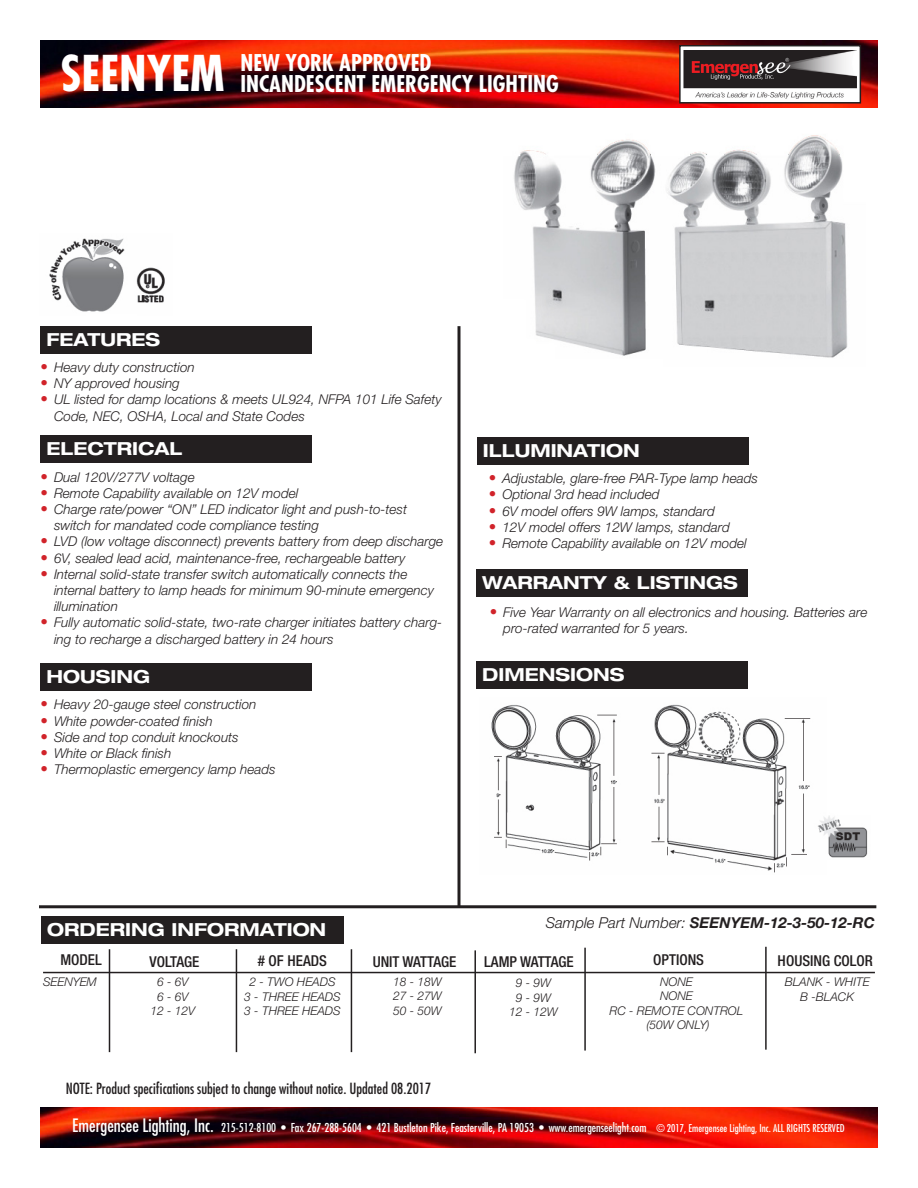
<style>
.page{position:relative;width:918px;height:1188px;background:#fff}
.page>*{position:absolute;margin:0;border:0;box-sizing:border-box;transform-origin:0 0}
.t1{font:700 condensed 48px "Futura Std";color:#fff}
.t2{font:700 condensed 22.5px "Futura Std";color:#fff}
.t3{font:700 expanded 18px "Helvetica Neue LT Std";color:#fff}
.t4{font:condensed 15px "Futura Std";color:#231f20}
.t5{font:500 condensed 15px "Helvetica Neue LT Std";color:#231f20}
.t6{font:italic 700 15px "Helvetica Neue LT Std";color:#231f20}
.t7{font:italic 300 13.5px/16.2px "Helvetica Neue LT Std";color:#231f20}
.t8{font:condensed 12px "Futura Std";color:#fff}
.t9{font:italic 300 12px/14.4px "Helvetica Neue LT Std";color:#231f20;text-align:center}
.s1{font-size:15px;color:#d1232a}
.s2{color:#fff}
.s3{font-weight:300}
.s4{font-size:18px}
.s5{font-size:10.5px}
</style>
<div class="page">
<img style="left:40px;top:40px;width:838px;height:68px">
<img style="left:40px;top:1107px;width:838px;height:41px">
<div style="left:680px;top:46px;width:180px;height:57px;background:#fff"></div>
<div style="left:679px;top:45px;width:182px;height:59px;border:2px solid #231f20"></div>
<img style="left:684px;top:50px;width:173px;height:49px">
<img style="left:514px;top:135px;width:334px;height:223px">
<hr style="left:458px;top:326px;width:2px;height:581px;background:#231f20">
<hr style="left:39px;top:905px;width:837px;height:3px;background:#231f20">
<img style="left:49px;top:238px;width:116px;height:74px">
<div style="left:40px;top:326px;width:272px;height:27px;background:#231f20"></div>
<div style="left:476px;top:661px;width:272px;height:27px;background:#231f20"></div>
<div style="left:41px;top:917px;width:303px;height:27px;background:#231f20"></div>
<hr style="left:43px;top:972px;width:832px;height:1px;background:#231f20">
<hr style="left:109px;top:949px;width:1px;height:103px;background:#231f20">
<hr style="left:236px;top:949px;width:1px;height:103px;background:#231f20">
<div style="left:476px;top:570px;width:272px;height:27px;background:#231f20"></div>
<hr style="left:351px;top:949px;width:1px;height:103px;background:#231f20">
<hr style="left:474px;top:950px;width:2px;height:103px;background:#231f20">
<hr style="left:584px;top:948px;width:2px;height:103px;background:#231f20">
<img style="left:491px;top:704px;width:377px;height:169px">
<hr style="left:765px;top:947px;width:2px;height:103px;background:#231f20">
<div style="left:40px;top:436px;width:272px;height:27px;background:#231f20"></div>
<div style="left:40px;top:663px;width:272px;height:28px;background:#231f20"></div>
<div style="left:477px;top:437px;width:272px;height:28px;background:#231f20"></div>
<p class="t1" style="left:60px;top:43px;width:166px">SEENYEM</p>
<p class="t2" style="left:240px;top:49px;width:192px">NEW YORK APPROVED</p>
<p class="t2" style="left:240px;top:70px;width:320px">INCANDESCENT EMERGENCY LIGHTING</p>
<p class="t3" style="left:46px;top:328px;width:115px">FEATURES</p>
<p class="t7" style="left:40px;top:359px;width:156px"><span class="s1">•</span> Heavy duty construction</p>
<p class="t7" style="left:40px;top:375px;width:141px"><span class="s1">•</span> NY approved housing</p>
<p class="t7" style="left:54px;top:391px;width:389px;text-indent:-14px"><span class="s1">•</span> UL listed for damp locations &amp; meets UL924, NFPA 101 Life Safety<br>Code, NEC, OSHA, Local and State Codes</p>
<p class="t3" style="left:46px;top:438px;width:137px">ELECTRICAL</p>
<p class="t7" style="left:40px;top:469px;width:156px"><span class="s1">•</span> Dual 120V/277V voltage</p>
<p class="t7" style="left:40px;top:485px;width:259px"><span class="s1">•</span> Remote Capability available on 12V model</p>
<p class="t7" style="left:54px;top:501px;width:355px;text-indent:-14px"><span class="s1">•</span> Charge rate/power “ON” LED indicator light and push-to-test switch for mandated code compliance testing</p>
<p class="t7" style="left:40px;top:533px;width:404px"><span class="s1">•</span> LVD (low voltage disconnect) prevents battery from deep discharge</p>
<p class="t7" style="left:40px;top:550px;width:366px"><span class="s1">•</span> 6V, sealed lead acid, maintenance-free, rechargeable battery</p>
<p class="t7" style="left:54px;top:566px;width:382px;text-indent:-14px"><span class="s1">•</span> Internal solid-state transfer switch automatically connects the internal battery to lamp heads for minimum 90-minute emergency illumination</p>
<p class="t7" style="left:54px;top:614px;width:390px;text-indent:-14px"><span class="s1">•</span> Fully automatic solid-state, two-rate charger initiates battery charg&shy;ing to recharge a discharged battery in 24 hours</p>
<p class="t3" style="left:46px;top:665px;width:105px">HOUSING</p>
<p class="t7" style="left:40px;top:696px;width:218px"><span class="s1">•</span> Heavy 20-gauge steel construction</p>
<p class="t7" style="left:40px;top:712px;width:174px"><span class="s1">•</span> White powder-coated finish</p>
<p class="t7" style="left:40px;top:729px;width:200px"><span class="s1">•</span> Side and top conduit knockouts</p>
<p class="t7" style="left:40px;top:745px;width:132px"><span class="s1">•</span> White or Black finish</p>
<p class="t7" style="left:40px;top:761px;width:237px"><span class="s1">•</span> Thermoplastic emergency lamp heads</p>
<p class="t3" style="left:483px;top:439px;width:159px">ILLUMINATION</p>
<p class="t7" style="left:489px;top:470px;width:271px"><span class="s1">•</span> Adjustable, glare-free PAR-Type lamp heads</p>
<p class="t7" style="left:489px;top:486px;width:172px"><span class="s1">•</span> Optional 3rd head included</p>
<p class="t7" style="left:489px;top:503px;width:228px"><span class="s1">•</span> 6V model offers 9W lamps, standard</p>
<p class="t7" style="left:489px;top:519px;width:243px"><span class="s1">•</span> 12V model offers 12W lamps, standard</p>
<p class="t7" style="left:489px;top:535px;width:259px"><span class="s1">•</span> Remote Capability available on 12V model</p>
<p class="t3" style="left:482px;top:571px;width:257px">WARRANTY &amp; LISTINGS</p>
<p class="t7" style="left:503px;top:604px;width:366px;text-indent:-14px"><span class="s1">•</span> Five Year Warranty on all electronics and housing. Batteries are pro-rated warranted for 5 years.</p>
<p class="t3" style="left:482px;top:663px;width:144px">DIMENSIONS</p>
<p class="t3" style="left:47px;top:918px;width:281px">ORDERING INFORMATION</p>
<p class="t5" style="left:60px;top:951px;width:43px">MODEL</p>
<p class="t5" style="left:149px;top:952px;width:52px">VOLTAGE</p>
<p class="t5" style="left:258px;top:951px;width:71px"># OF HEADS</p>
<p class="t9" style="left:43px;top:975px;width:55px">SEENYEM</p>
<p class="t9" style="left:249px;top:975px;width:88px">2 - TWO HEADS</p>
<p class="t9" style="left:244px;top:989px;width:98px">3 - THREE HEADS</p>
<p class="t9" style="left:244px;top:1004px;width:98px">3 - THREE HEADS</p>
<p class="t9" style="left:157px;top:975px;width:33px">6 - 6V</p>
<p class="t9" style="left:157px;top:989px;width:33px">6 - 6V</p>
<p class="t9" style="left:151px;top:1004px;width:46px">12 - 12V</p>
<p class="t5" style="left:373px;top:953px;width:85px">UNIT WATTAGE</p>
<p class="t9" style="left:393px;top:974px;width:50px">18 - 18W</p>
<p class="t9" style="left:393px;top:989px;width:50px">27 - 27W</p>
<p class="t9" style="left:393px;top:1003px;width:50px">50 - 50W</p>
<p class="t4" style="left:60px;top:1079px;width:372px"><span class="s2">E</span>NOTE: Product specifications subject to change without notice. Updated 08.2017</p>
<p class="t6" style="left:546px;top:913px;width:331px"><span class="s3">Sample Part Number:</span> SEENYEM-12-3-50-12-RC</p>
<p class="t5" style="left:484px;top:953px;width:91px">LAMP WATTAGE</p>
<p class="t9" style="left:516px;top:976px;width:37px">9 - 9W</p>
<p class="t9" style="left:516px;top:990px;width:37px">9 - 9W</p>
<p class="t9" style="left:509px;top:1005px;width:50px">12 - 12W</p>
<p class="t5" style="left:653px;top:951px;width:52px">OPTIONS</p>
<p class="t9" style="left:660px;top:974px;width:34px">NONE</p>
<p class="t9" style="left:660px;top:989px;width:34px">NONE</p>
<p class="t9" style="left:610px;top:1003px;width:135px">RC - REMOTE CONTROL (50W ONLY)</p>
<p class="t5" style="left:778px;top:952px;width:97px">HOUSING COLOR</p>
<p class="t9" style="left:785px;top:975px;width:86px">BLANK - WHITE<br>B -BLACK</p>
<p class="t8" style="left:72px;top:1121px;width:774px"><span class="s4">Emergensee Lighting, Inc.</span> 215-512-8100 • Fax 267-288-5604 • 421 Bustleton Pike, Feasterville, PA 19053 • www.emergenseelight.com <span class="s5">© 2017, Emergensee Lighting, Inc. ALL RIGHTS RESERVED</span></p>
</div>
